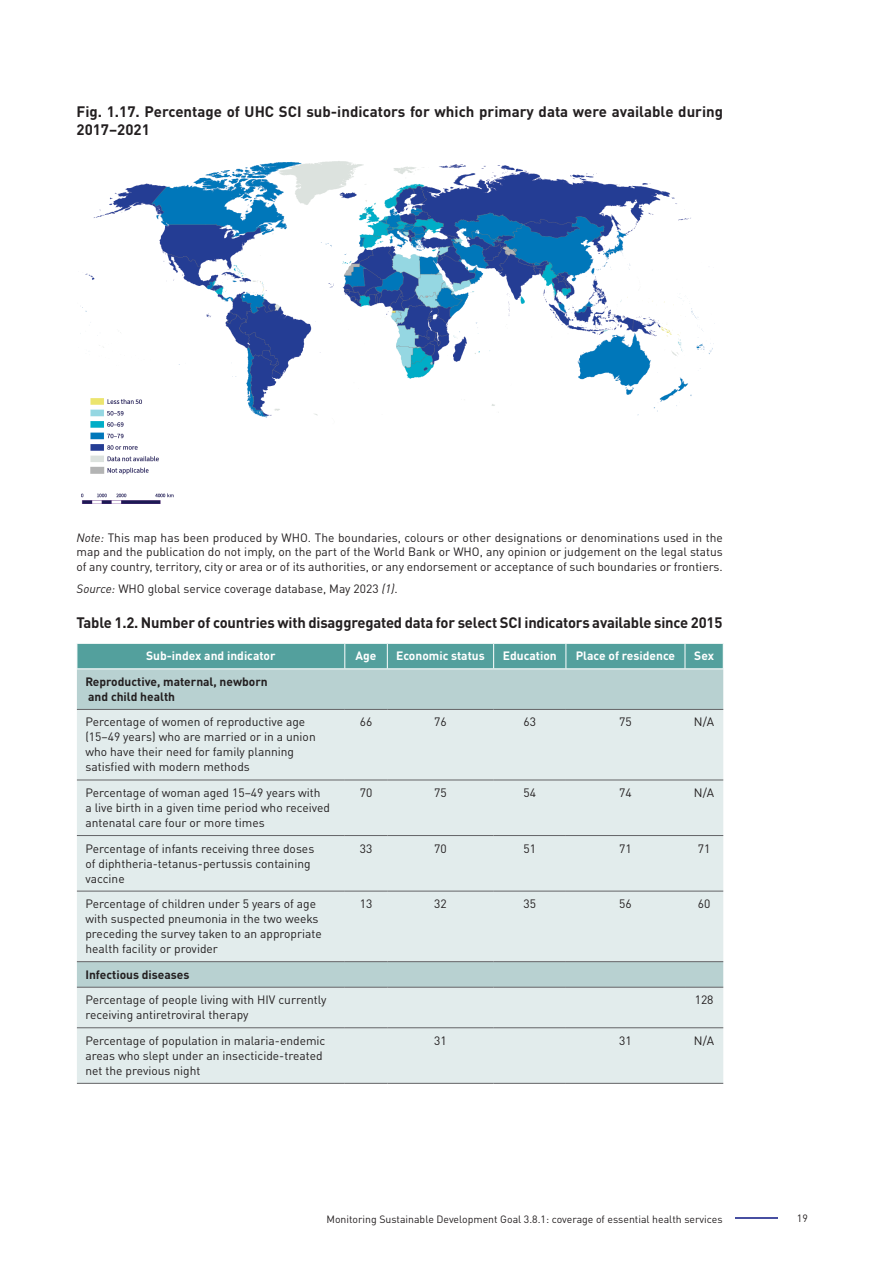
<style>
.page{position:relative;width:893px;height:1263px;background:#fff}
.page>*{position:absolute;margin:0;border:0;box-sizing:border-box;transform-origin:0 0}
.t1{font:700 15px/18px "DIN Pro";letter-spacing:-.015em;color:#231f20}
.t2{font:12px/15px "DIN Pro";color:#231f20}
.t3{font:700 12px "DIN Pro";color:#fff}
.t4{font:700 12px/15px "DIN Pro";color:#231f20}
.t5{font:10.5px "DIN Pro";color:#231f20}
.s1{font-style:italic}
</style>
<div class="page">
<hr style="left:736px;top:1217px;width:42px;height:2px;background:#474fa1">
<img style="left:80px;top:161px;width:635px;height:343px">
<div style="left:77px;top:669px;width:646px;height:40px;background:#b8d1d1"></div>
<svg style="left:77px;top:710px;width:646px;height:373px;background:#dee9e9"></svg>
<hr style="left:77px;top:709px;width:268px;height:1px;background:#636366">
<hr style="left:345px;top:709px;width:42px;height:1px;background:#636366">
<hr style="left:387px;top:709px;width:107px;height:1px;background:#636366">
<hr style="left:494px;top:709px;width:72px;height:1px;background:#636366">
<hr style="left:566px;top:709px;width:119px;height:1px;background:#636366">
<hr style="left:685px;top:709px;width:38px;height:1px;background:#636366">
<hr style="left:77px;top:780px;width:268px;height:1px;background:#636366">
<hr style="left:345px;top:780px;width:42px;height:1px;background:#636366">
<hr style="left:387px;top:780px;width:107px;height:1px;background:#636366">
<hr style="left:494px;top:780px;width:72px;height:1px;background:#636366">
<hr style="left:566px;top:780px;width:119px;height:1px;background:#636366">
<hr style="left:685px;top:780px;width:38px;height:1px;background:#636366">
<hr style="left:77px;top:835px;width:268px;height:1px;background:#636366">
<hr style="left:345px;top:835px;width:42px;height:1px;background:#636366">
<hr style="left:387px;top:835px;width:107px;height:1px;background:#636366">
<hr style="left:494px;top:835px;width:72px;height:1px;background:#636366">
<hr style="left:566px;top:835px;width:119px;height:1px;background:#636366">
<hr style="left:685px;top:835px;width:38px;height:1px;background:#636366">
<hr style="left:77px;top:891px;width:268px;height:1px;background:#636366">
<hr style="left:345px;top:891px;width:42px;height:1px;background:#636366">
<hr style="left:387px;top:891px;width:107px;height:1px;background:#636366">
<hr style="left:494px;top:891px;width:72px;height:1px;background:#636366">
<hr style="left:566px;top:891px;width:119px;height:1px;background:#636366">
<hr style="left:685px;top:891px;width:38px;height:1px;background:#636366">
<hr style="left:77px;top:961px;width:268px;height:1px;background:#636366">
<hr style="left:345px;top:961px;width:42px;height:1px;background:#636366">
<hr style="left:387px;top:961px;width:107px;height:1px;background:#636366">
<hr style="left:494px;top:961px;width:72px;height:1px;background:#636366">
<hr style="left:566px;top:961px;width:119px;height:1px;background:#636366">
<hr style="left:685px;top:961px;width:38px;height:1px;background:#636366">
<hr style="left:77px;top:987px;width:268px;height:1px;background:#636366">
<hr style="left:345px;top:987px;width:42px;height:1px;background:#636366">
<hr style="left:387px;top:987px;width:107px;height:1px;background:#636366">
<hr style="left:494px;top:987px;width:72px;height:1px;background:#636366">
<hr style="left:566px;top:987px;width:119px;height:1px;background:#636366">
<hr style="left:685px;top:987px;width:38px;height:1px;background:#636366">
<hr style="left:77px;top:1027px;width:268px;height:1px;background:#636366">
<hr style="left:345px;top:1027px;width:42px;height:1px;background:#636366">
<hr style="left:387px;top:1027px;width:107px;height:1px;background:#636366">
<hr style="left:494px;top:1027px;width:72px;height:1px;background:#636366">
<hr style="left:566px;top:1027px;width:119px;height:1px;background:#636366">
<hr style="left:685px;top:1027px;width:38px;height:1px;background:#636366">
<hr style="left:77px;top:1083px;width:268px;height:1px;background:#636366">
<hr style="left:345px;top:1083px;width:42px;height:1px;background:#636366">
<hr style="left:387px;top:1083px;width:107px;height:1px;background:#636366">
<hr style="left:494px;top:1083px;width:72px;height:1px;background:#636366">
<hr style="left:566px;top:1083px;width:119px;height:1px;background:#636366">
<hr style="left:685px;top:1083px;width:38px;height:1px;background:#636366">
<div style="left:77px;top:643px;width:647px;height:25px;background:#53a09d"></div>
<p class="t1" style="left:77px;top:101px;width:648px">Fig. 1.17. Percentage of UHC SCI sub-indicators for which primary data were available during<br>2017–2021</p>
<p class="t2" style="left:77px;top:529px;width:648px;line-height:14.4px;text-align:justify"><span class="s1">Note:</span> This map has been produced by WHO. The boundaries, colours or other designations or denominations used in the map and the publication do not imply, on the part of the World Bank or WHO, any opinion or judgement on the legal status of any country, territory, city or area or of its authorities, or any endorsement or acceptance of such boundaries or frontiers.</p>
<p class="t2" style="left:77px;top:580px;width:323px"><span class="s1">Source:</span> WHO global service coverage database, May 2023 <span class="s1">(1)</span>.</p>
<p class="t1" style="left:77px;top:612px;width:647px">Table 1.2. Number of countries with disaggregated data for select SCI indicators available since 2015</p>
<p class="t3" style="left:146px;top:646px;width:131px">Sub-index and indicator</p>
<p class="t3" style="left:356px;top:646px;width:22px">Age</p>
<p class="t3" style="left:396px;top:646px;width:90px">Economic status</p>
<p class="t3" style="left:503px;top:646px;width:55px">Education</p>
<p class="t3" style="left:576px;top:646px;width:101px">Place of residence</p>
<p class="t3" style="left:694px;top:646px;width:21px">Sex</p>
<p class="t4" style="left:85px;top:673px;width:184px">Reproductive, maternal, newborn and child health</p>
<p class="t2" style="left:85px;top:713px;width:232px">Percentage of women of reproductive age (15–49 years) who are married or in a union who have their need for family planning satisfied with modern methods</p>
<p class="t2" style="left:360px;top:713px;width:14px">66</p>
<p class="t2" style="left:434px;top:713px;width:14px">76</p>
<p class="t2" style="left:523px;top:713px;width:14px">63</p>
<p class="t2" style="left:619px;top:713px;width:14px">75</p>
<p class="t2" style="left:694px;top:713px;width:22px">N/A</p>
<p class="t2" style="left:85px;top:784px;width:246px">Percentage of woman aged 15–49 years with a live birth in a given time period who received antenatal care four or more times</p>
<p class="t2" style="left:360px;top:784px;width:14px">70</p>
<p class="t2" style="left:434px;top:784px;width:14px">75</p>
<p class="t2" style="left:523px;top:784px;width:14px">54</p>
<p class="t2" style="left:619px;top:784px;width:14px">74</p>
<p class="t2" style="left:694px;top:784px;width:22px">N/A</p>
<p class="t2" style="left:85px;top:839px;width:230px">Percentage of infants receiving three doses of diphtheria-tetanus-pertussis containing vaccine</p>
<p class="t2" style="left:360px;top:839px;width:14px">33</p>
<p class="t2" style="left:434px;top:839px;width:14px">70</p>
<p class="t2" style="left:523px;top:839px;width:14px">51</p>
<p class="t2" style="left:619px;top:839px;width:14px">71</p>
<p class="t2" style="left:698px;top:839px;width:14px">71</p>
<p class="t2" style="left:85px;top:895px;width:238px">Percentage of children under 5 years of age with suspected pneumonia in the two weeks preceding the survey taken to an appropriate health facility or provider</p>
<p class="t2" style="left:360px;top:895px;width:14px">13</p>
<p class="t2" style="left:434px;top:895px;width:14px">32</p>
<p class="t2" style="left:523px;top:895px;width:14px">35</p>
<p class="t2" style="left:619px;top:895px;width:14px">56</p>
<p class="t2" style="left:698px;top:895px;width:14px">60</p>
<p class="t4" style="left:85px;top:965px;width:106px">Infectious diseases</p>
<p class="t2" style="left:85px;top:991px;width:242px">Percentage of people living with HIV currently receiving antiretroviral therapy</p>
<p class="t2" style="left:695px;top:991px;width:20px">128</p>
<p class="t2" style="left:85px;top:1032px;width:242px">Percentage of population in malaria-endemic areas who slept under an insecticide-treated net the previous night</p>
<p class="t2" style="left:434px;top:1032px;width:14px">31</p>
<p class="t2" style="left:619px;top:1032px;width:14px">31</p>
<p class="t2" style="left:694px;top:1032px;width:22px">N/A</p>
<p class="t5" style="left:326px;top:1210px;width:398px">Monitoring Sustainable Development Goal 3.8.1: coverage of essential health services</p>
<p class="t5" style="left:797px;top:1210px;width:12px">19</p>
</div>
